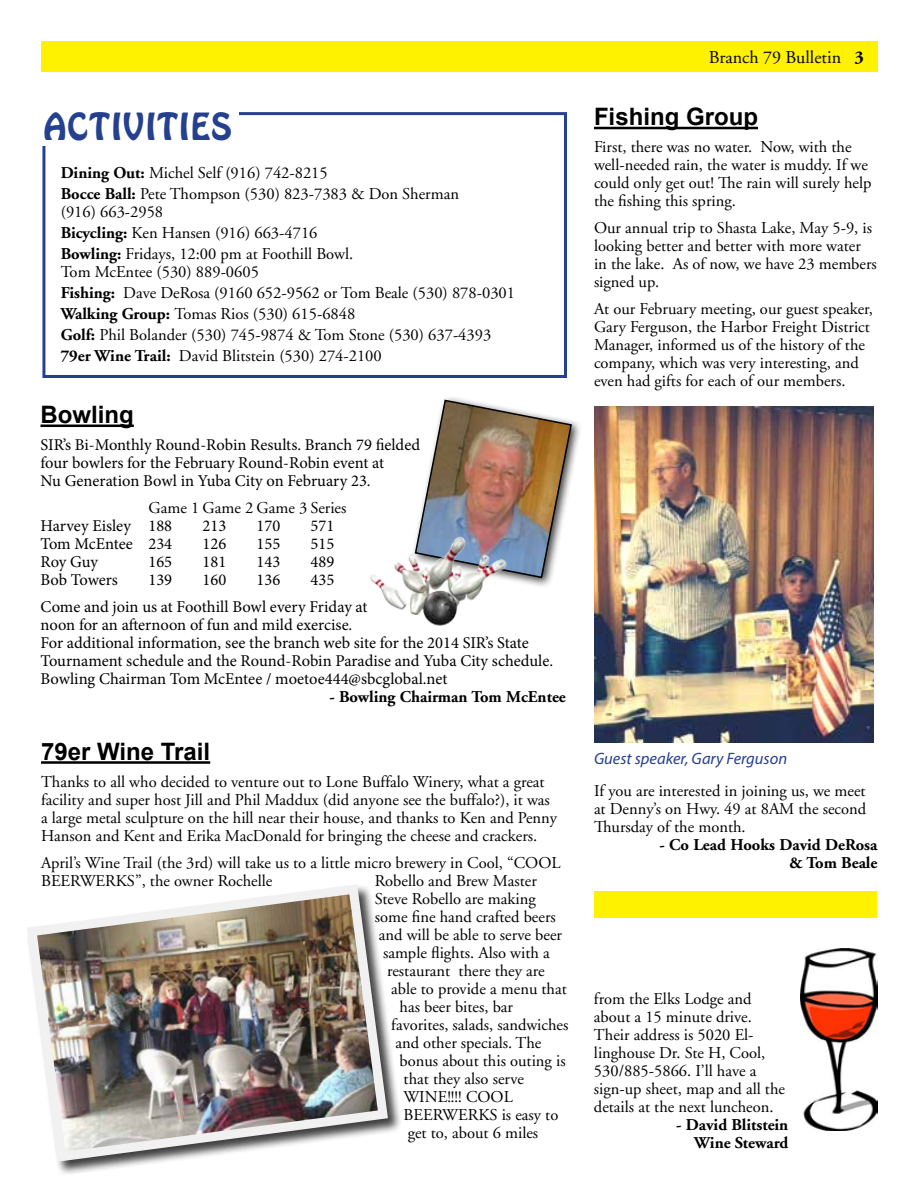
<style>
.page{position:relative;width:918px;height:1188px;background:#fff}
.page>*{position:absolute;margin:0;border:0;box-sizing:border-box;transform-origin:0 0}
.t1{font:36px "Guthrie Regular SWFTE";color:#25408f}
.t2{font:700 24px "Arial";color:#000}
.t3{font:18px "Adobe Garamond";color:#000}
.t4{font:16.5px/18px "Adobe Garamond";color:#000}
.t5{font:16.5px/18px "Adobe Garamond Pro";color:#000}
.t6{font:16.5px/18px "Minion Pro";color:#000}
.t7{font:700 16.5px/18px "Adobe Garamond";color:#000;text-align:right}
.t8{font:italic 16.5px "Myriad Pro";color:#25408f}
.s1{font-weight:700}
</style>
<div class="page">
<hr style="left:41px;top:761px;width:169px;height:3px;background:#000">
<div style="left:410px;top:395px;width:173px;height:194px;background:#000;opacity:.75"></div>
<img style="left:414px;top:399px;width:159px;height:180px">
<img style="left:800px;top:949px;width:77px;height:182px">
<div style="left:41px;top:41px;width:837px;height:31px;background:#fff200"></div>
<hr style="left:594px;top:127px;width:164px;height:2px;background:#000">
<hr style="left:40px;top:425px;width:94px;height:2px;background:#000">
<img style="left:370px;top:535px;width:139px;height:91px">
<div style="left:42px;top:112px;width:525px;height:266px;border:3px solid #25408f"></div>
<div style="left:39px;top:108px;width:200px;height:38px;background:#fff"></div>
<div style="left:594px;top:891px;width:283px;height:27px;background:#fff200"></div>
<img style="left:594px;top:406px;width:280px;height:337px">
<div style="left:26px;top:883px;width:376px;height:293px;background:#000;opacity:.75"></div>
<img style="left:26px;top:883px;width:367px;height:284px">
<h1 class="t1" style="left:44px;top:103px;width:191px">ACTIVITIES</h1>
<p class="t4" style="left:61px;top:163px;width:400px;line-height:21px"><span class="s1">Dining Out:</span> Michel Self (916) 742-8215<br><span class="s1">Bocce Ball:</span> Pete Thompson (530) 823-7383 &amp; Don Sherman</p>
<p class="t4" style="left:61px;top:202px;width:294px;line-height:21px">(916) 663-2958<br><span class="s1">Bicycling:</span> Ken Hansen (916) 663-4716<br><span class="s1">Bowling:</span> Fridays, 12:00 pm at Foothill Bowl.</p>
<p class="t4" style="left:61px;top:262px;width:456px;line-height:21px">Tom McEntee (530) 889-0605<br><span class="s1">Fishing:</span> Dave DeRosa (9160 652-9562 or Tom Beale (530) 878-0301<br><span class="s1">Walking Group:</span> Tomas Rios (530) 615-6848<br><span class="s1">Golf:</span> Phil Bolander (530) 745-9874 &amp; Tom Stone (530) 637-4393<br><span class="s1">79er Wine Trail:</span> David Blitstein (530) 274-2100</p>
<h2 class="t2" style="left:40px;top:399px;width:95px">Bowling</h2>
<p class="t6" style="left:40px;top:436px;width:381px">SIR’s Bi-Monthly Round-Robin Results. Branch 79 fielded four bowlers for the February Round-Robin event at<br>Nu Generation Bowl in Yuba City on February 23.</p>
<p class="t4" style="left:149px;top:499px;width:199px">Game 1 Game 2 Game 3 Series</p>
<p class="t6" style="left:40px;top:517px;width:133px">Harvey Eisley 188</p>
<p class="t6" style="left:202px;top:517px;width:25px">213</p>
<p class="t6" style="left:257px;top:517px;width:25px">170</p>
<p class="t6" style="left:311px;top:517px;width:25px">571</p>
<p class="t6" style="left:40px;top:535px;width:133px">Tom McEntee 234</p>
<p class="t6" style="left:202px;top:535px;width:25px">126</p>
<p class="t6" style="left:257px;top:535px;width:25px">155</p>
<p class="t6" style="left:311px;top:535px;width:25px">515</p>
<p class="t6" style="left:40px;top:553px;width:59px">Roy Guy</p>
<p class="t6" style="left:148px;top:553px;width:25px">165</p>
<p class="t6" style="left:202px;top:553px;width:25px">181</p>
<p class="t6" style="left:257px;top:553px;width:25px">143</p>
<p class="t6" style="left:311px;top:553px;width:25px">489</p>
<p class="t6" style="left:40px;top:571px;width:79px">Bob Towers</p>
<p class="t6" style="left:148px;top:571px;width:25px">139</p>
<p class="t6" style="left:202px;top:571px;width:25px">160</p>
<p class="t6" style="left:257px;top:571px;width:25px">136</p>
<p class="t6" style="left:40px;top:567px;width:329px;line-height:27px;text-indent:270px">435<br>Come and join us at Foothill Bowl every Friday at</p>
<p class="t6" style="left:40px;top:616px;width:514px">noon for an afternoon of fun and mild exercise.<br>For additional information, see the branch web site for the 2014 SIR’s State Tournament schedule and the Round-Robin Paradise and Yuba City schedule.<br>Bowling Chairman Tom McEntee / moetoe444@sbcglobal.net</p>
<p class="t7" style="left:329px;top:688px;width:238px">- Bowling Chairman Tom McEntee</p>
<h2 class="t2" style="left:41px;top:736px;width:171px">79er Wine Trail</h2>
<p class="t4" style="left:41px;top:773px;width:518px">Thanks to all who decided to venture out to Lone Buffalo Winery, what a great facility and super host Jill and Phil Maddux (did anyone see the buffalo?), it was a large metal sculpture on the hill near their house, and thanks to Ken and Penny Hanson and Kent and Erika MacDonald for bringing the cheese and crackers.</p>
<p class="t4" style="left:41px;top:854px;width:521px">April’s Wine Trail (the 3rd) will take us to a little micro brewery in Cool, “COOL<br>BEERWERKS”, the owner Rochelle</p>
<p class="t4" style="left:375px;top:872px;width:164px">Robello and Brew Master</p>
<p class="t4" style="left:375px;top:890px;width:163px">Steve Robello are making</p>
<p class="t4" style="left:375px;top:908px;width:183px">some fine hand crafted beers</p>
<p class="t4" style="left:379px;top:926px;width:185px">and will be able to serve beer</p>
<p class="t4" style="left:383px;top:944px;width:168px">sample flights. Also with a</p>
<p class="t4" style="left:387px;top:962px;width:159px">restaurant there they are</p>
<p class="t4" style="left:391px;top:980px;width:177px">able to provide a menu that</p>
<p class="t4" style="left:400px;top:998px;width:115px">has beer bites, bar</p>
<p class="t4" style="left:391px;top:1016px;width:179px">favorites, salads, sandwiches</p>
<p class="t4" style="left:395px;top:1034px;width:148px">and other specials. The</p>
<p class="t4" style="left:400px;top:1052px;width:168px">bonus about this outing is</p>
<p class="t4" style="left:404px;top:1070px;width:122px">that they also serve</p>
<p class="t4" style="left:403px;top:1088px;width:111px">WINE!!!! COOL</p>
<p class="t4" style="left:404px;top:1106px;width:156px">BEERWERKS is easy to</p>
<p class="t4" style="left:408px;top:1124px;width:132px">get to, about 6 miles</p>
<p class="t3" style="left:709px;top:48px;width:157px">Branch 79 Bulletin <span class="s1">3</span></p>
<h2 class="t2" style="left:594px;top:101px;width:166px">Fishing Group</h2>
<p class="t5" style="left:594px;top:139px;width:279px">First, there was no water. Now, with the well-needed rain, the water is muddy. If we could only get out! The rain will surely help the fishing this spring.</p>
<p class="t5" style="left:594px;top:220px;width:284px">Our annual trip to Shasta Lake, May 5-9, is looking better and better with more water in the lake. As of now, we have 23 members signed up.</p>
<p class="t5" style="left:594px;top:301px;width:280px">At our February meeting, our guest speaker, Gary Ferguson, the Harbor Freight District Manager, informed us of the history of the company, which was very interesting, and even had gifts for each of our members.</p>
<p class="t8" style="left:594px;top:748px;width:195px">Guest speaker, Gary Ferguson</p>
<p class="t5" style="left:594px;top:782px;width:274px;text-align:justify">If you are interested in joining us, we meet at Denny’s on Hwy. 49 at 8AM the second Thursday of the month.</p>
<p class="t7" style="left:659px;top:836px;width:220px">- Co Lead Hooks David DeRosa &amp; Tom Beale</p>
<p class="t4" style="left:594px;top:990px;width:193px">from the Elks Lodge and about a 15 minute drive.<br>Their address is 5020 El&shy;linghouse Dr. Ste H, Cool,<br>530/885-5866. I’ll have a sign-up sheet, map and all the details at the next luncheon.</p>
<p class="t7" style="left:676px;top:1116px;width:114px">- David Blitstein<br>Wine Steward</p>
</div>
